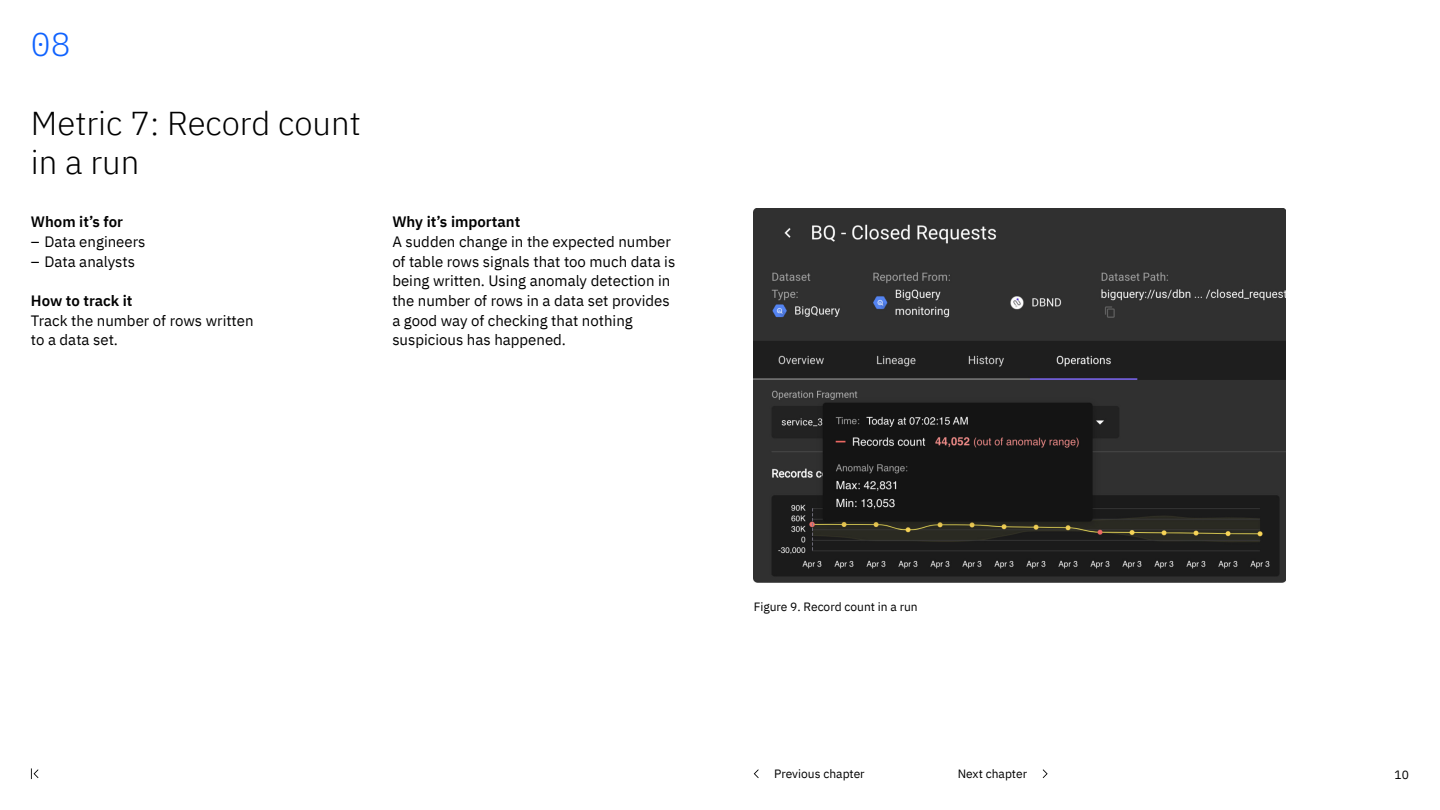
<style>
.page{position:relative;width:1440px;height:810px;background:#fff}
.page>*{position:absolute;margin:0;border:0;box-sizing:border-box;transform-origin:0 0}
.Title_44{font:300 33px/39.4px "IBM Plex Sans";color:#000}
.Eyebrow_number_44{font:300 33px "IBM Plex Mono";color:#0f62fe}
.Body{font:15px/19.6px "IBM Plex Sans";color:#000}
.Subheading{font:600 15px "IBM Plex Sans";color:#000}
.Navigation{font:12px "IBM Plex Sans";color:#000}
</style>
<div class="page">
<svg style="left:31px;top:768px;width:8px;height:11px"></svg>
<svg style="left:1043px;top:769px;width:5px;height:9px"></svg>
<svg style="left:754px;top:769px;width:5px;height:9px"></svg>
<img style="left:754px;top:208px;width:532px;height:374px">
<p class="Eyebrow_number_44" style="left:31px;top:20px;width:41px">08</p>
<p class="Title_44" style="left:31px;top:101px;width:331px">Metric 7: Record count in a run</p>
<p class="Subheading" style="left:31px;top:210px;width:94px">Whom it’s for</p>
<p class="Body" style="left:31px;top:231px;width:116px">– Data engineers</p>
<p class="Body" style="left:31px;top:250px;width:106px">– Data analysts</p>
<p class="Subheading" style="left:31px;top:289px;width:103px">How to track it</p>
<p class="Body" style="left:31px;top:309px;width:224px">Track the number of rows written to a data set.</p>
<p class="Subheading" style="left:392px;top:210px;width:129px">Why it’s important</p>
<p class="Body" style="left:392px;top:231px;width:285px">A sudden change in the expected number of table rows signals that too much data is being written. Using anomaly detection in the number of rows in a data set provides a good way of checking that nothing suspicious has happened.</p>
<p class="Navigation" style="left:754px;top:597px;width:166px">Figure 9. Record count in a run</p>
<p class="Navigation" style="left:774px;top:764px;width:92px">Previous chapter</p>
<p class="Navigation" style="left:958px;top:764px;width:71px">Next chapter</p>
<p class="Navigation" style="left:1395px;top:765px;width:16px">10</p>
</div>
